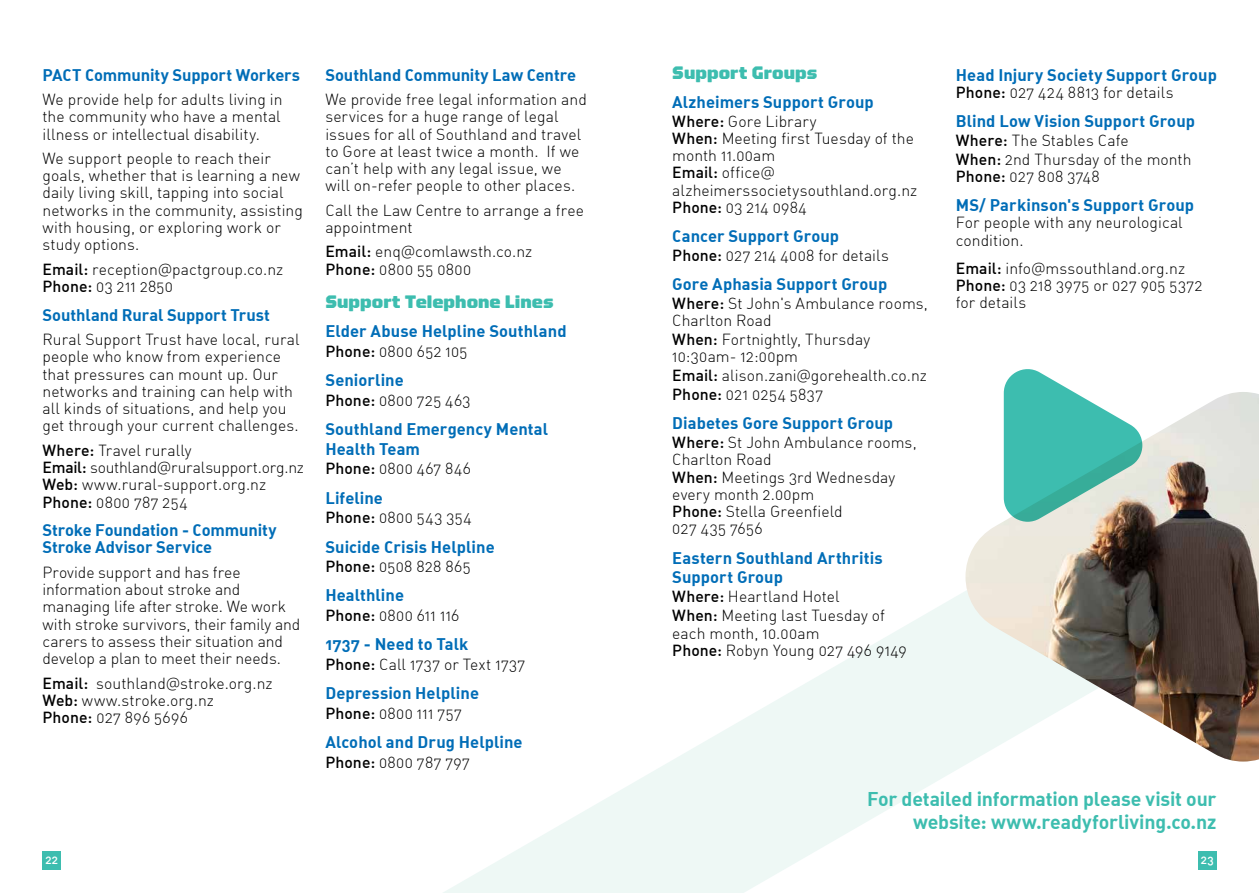
<style>
.page{position:relative;width:1259px;height:893px;background:#fff}
.page>*{position:absolute;margin:0;border:0;box-sizing:border-box;transform-origin:0 0}
.t1{font:19.5px/23.4px "DIN Bold Alternate";letter-spacing:-.01em;color:#3dbdaf;text-align:right}
.t2{font:900 18px "Torque";color:#3dbdaf}
.t3{font:16.5px/19.8px "DIN Bold Alternate";letter-spacing:.005em;color:#006db7}
.t4{font:15.75px/17.2px "DIN Light Alternate";letter-spacing:.005em;color:#000}
.t5{font:15.75px "DIN Light Alternate";letter-spacing:.025em;color:#000}
.t6{font:15.75px "DIN Medium Alternate";letter-spacing:.005em;color:#000}
.t7{font:12px "DIN Medium Alternate";color:#fff}
.s1{font-family:"DIN Medium Alternate"}
.s2{font-family:"Open Sans";font-weight:300}
.s3{font-family:"DIN Light Alternate"}
</style>
<div class="page">
<div style="left:43px;top:851px;width:18px;height:18px;background:#3dbdaf"></div>
<svg style="left:443px;top:592px;width:774px;height:301px"></svg>
<img style="left:965px;top:392px;width:294px;height:370px">
<svg style="left:1003px;top:369px;width:139px;height:153px"></svg>
<div style="left:1198px;top:851px;width:18px;height:18px;background:#3dbdaf"></div>
<p class="t3" style="left:43px;top:64px;width:259px">PACT Community Support Workers</p>
<p class="t4" style="left:43px;top:91px;width:241px;text-align:justify">We provide help for adults living in the community who have a mental illness or intellectual disability.</p>
<p class="t4" style="left:43px;top:150px;width:262px">We support people to reach their goals, whether that is learning a new daily living skill, tapping into social networks in the community, assisting with housing, or exploring work or study options.</p>
<p class="t4" style="left:43px;top:260px;width:242px"><span class="s1">Email:</span> reception<span class="s2">@</span>pactgroup.co.nz<br><span class="s1">Phone:</span> 03 211 2850</p>
<p class="t3" style="left:43px;top:304px;width:229px">Southland Rural Support Trust</p>
<p class="t4" style="left:43px;top:331px;width:259px">Rural Support Trust have local, rural people who know from experience that pressures can mount up. Our networks and training can help with all kinds of situations, and help you get through your current challenges.</p>
<p class="t4" style="left:43px;top:441px;width:263px"><span class="s1">Where:</span> Travel rurally<br><span class="s1">Email:</span> southland<span class="s2">@</span>ruralsupport.org.nz<br><span class="s1">Web:</span> www.rural-support.org.nz<br><span class="s1">Phone:</span> 0800 787 254</p>
<p class="t3" style="left:43px;top:521px;width:235px;line-height:17.2px">Stroke Foundation - Community<br>Stroke Advisor Service</p>
<p class="t4" style="left:43px;top:563px;width:259px">Provide support and has free information about stroke and managing life after stroke. We work with stroke survivors, their family and carers to assess their situation and develop a plan to meet their needs.</p>
<p class="t4" style="left:43px;top:674px;width:232px"><span class="s1">Email:</span> southland<span class="s2">@</span>stroke.org.nz<br><span class="s1">Web:</span> www.stroke.org.nz<br><span class="s1">Phone:</span> 027 896 5696</p>
<p class="t3" style="left:325px;top:64px;width:252px">Southland Community Law Centre</p>
<p class="t4" style="left:325px;top:91px;width:263px">We provide free legal information and services for a huge range of legal issues for all of Southland and travel to Gore at least twice a month. If we can’t help with any legal issue, we will on-refer people to other places.</p>
<p class="t4" style="left:325px;top:201px;width:260px">Call the Law Centre to arrange a free appointment</p>
<p class="t4" style="left:325px;top:243px;width:208px"><span class="s1">Email:</span> enq<span class="s2">@</span>comlawsth.co.nz<br><span class="s1">Phone:</span> 0800 55 0800</p>
<p class="t2" style="left:325px;top:291px;width:230px">Support Telephone Lines</p>
<p class="t3" style="left:325px;top:320px;width:243px">Elder Abuse Helpline Southland</p>
<p class="t5" style="left:325px;top:341px;width:144px"><span class="s1">Phone:</span> 0800 652 105</p>
<p class="t3" style="left:325px;top:369px;width:80px">Seniorline</p>
<p class="t5" style="left:325px;top:390px;width:147px"><span class="s1">Phone:</span> 0800 725 463</p>
<p class="t3" style="left:325px;top:418px;width:224px">Southland Emergency Mental<br>Health Team</p>
<p class="t5" style="left:325px;top:459px;width:147px"><span class="s1">Phone:</span> 0800 467 846</p>
<p class="t3" style="left:325px;top:487px;width:59px">Lifeline</p>
<p class="t5" style="left:325px;top:508px;width:148px"><span class="s1">Phone:</span> 0800 543 354</p>
<p class="t3" style="left:325px;top:536px;width:171px">Suicide Crisis Helpline</p>
<p class="t4" style="left:325px;top:558px;width:147px"><span class="s1">Phone:</span> 0508 828 865</p>
<p class="t3" style="left:325px;top:585px;width:80px">Healthline</p>
<p class="t4" style="left:325px;top:607px;width:135px"><span class="s1">Phone:</span> 0800 611 116</p>
<p class="t3" style="left:325px;top:634px;width:144px">1737 - Need to Talk</p>
<p class="t4" style="left:325px;top:656px;width:201px"><span class="s1">Phone:</span> Call 1737 or Text 1737</p>
<p class="t3" style="left:325px;top:683px;width:155px">Depression Helpline</p>
<p class="t5" style="left:325px;top:704px;width:138px"><span class="s1">Phone:</span> 0800 111 757</p>
<p class="t3" style="left:325px;top:732px;width:199px">Alcohol and Drug Helpline</p>
<p class="t5" style="left:325px;top:753px;width:146px"><span class="s1">Phone:</span> 0800 787 797</p>
<p class="t7" style="left:45px;top:852px;width:14px">22</p>
<p class="t2" style="left:672px;top:62px;width:147px">Support Groups</p>
<p class="t3" style="left:672px;top:91px;width:203px">Alzheimers Support Group</p>
<p class="t4" style="left:672px;top:112px;width:243px"><span class="s1">Where:</span> Gore Library<br><span class="s1">When:</span> Meeting first Tuesday of the month 11.00am</p>
<p class="t6" style="left:672px;top:163px;width:104px">Email: <span class="s3">office</span><span class="s2">@</span></p>
<p class="t4" style="left:672px;top:181px;width:247px">alzheimerssocietysouthland.org.nz<br><span class="s1">Phone:</span> 03 214 0984</p>
<p class="t3" style="left:672px;top:225px;width:168px">Cancer Support Group</p>
<p class="t4" style="left:672px;top:246px;width:218px"><span class="s1">Phone:</span> 027 214 4008 for details</p>
<p class="t3" style="left:672px;top:273px;width:216px">Gore Aphasia Support Group</p>
<p class="t4" style="left:672px;top:295px;width:257px"><span class="s1">Where:</span> St John's Ambulance rooms,<br>Charlton Road</p>
<p class="t4" style="left:672px;top:331px;width:199px"><span class="s1">When:</span> Fortnightly, Thursday<br>10:30am- 12:00pm</p>
<p class="t4" style="left:672px;top:366px;width:256px;line-height:18.9px"><span class="s1">Email:</span> alison.zani<span class="s2">@</span>gorehealth.co.nz<br><span class="s1">Phone:</span> 021 0254 5837</p>
<p class="t3" style="left:672px;top:413px;width:222px">Diabetes Gore Support Group</p>
<p class="t4" style="left:672px;top:434px;width:246px"><span class="s1">Where:</span> St John Ambulance rooms,<br>Charlton Road<br><span class="s1">When:</span> Meetings 3rd Wednesday every month 2.00pm<br><span class="s1">Phone:</span> Stella Greenfield<br>027 435 7656</p>
<p class="t3" style="left:672px;top:547px;width:212px">Eastern Southland Arthritis<br>Support Group</p>
<p class="t4" style="left:672px;top:587px;width:214px;line-height:18.9px"><span class="s1">Where:</span> Heartland Hotel<br><span class="s1">When:</span> Meeting last Tuesday of</p>
<p class="t4" style="left:672px;top:624px;width:236px">each month, 10.00am<br><span class="s1">Phone:</span> Robyn Young 027 496 9149</p>
<p class="t3" style="left:956px;top:64px;width:263px">Head Injury Society Support Group</p>
<p class="t4" style="left:956px;top:83px;width:219px"><span class="s1">Phone:</span> 027 424 8813 for details</p>
<p class="t3" style="left:956px;top:110px;width:241px">Blind Low Vision Support Group</p>
<p class="t4" style="left:956px;top:131px;width:237px;line-height:18.9px"><span class="s1">Where:</span> The Stables Cafe<br><span class="s1">When:</span> 2nd Thursday of the month</p>
<p class="t5" style="left:956px;top:167px;width:145px"><span class="s1">Phone:</span> 027 808 3748</p>
<p class="t3" style="left:956px;top:195px;width:240px">MS/ Parkinson's Support Group</p>
<p class="t4" style="left:956px;top:214px;width:228px">For people with any neurological condition.</p>
<p class="t4" style="left:956px;top:259px;width:248px"><span class="s1">Email:</span> info<span class="s2">@</span>mssouthland.org.nz<br><span class="s1">Phone:</span> 03 218 3975 or 027 905 5372 for details</p>
<p class="t1" style="left:867px;top:786px;width:351px">For detailed information please visit our website: www.readyforliving.co.nz</p>
<p class="t7" style="left:1201px;top:852px;width:14px">23</p>
</div>
